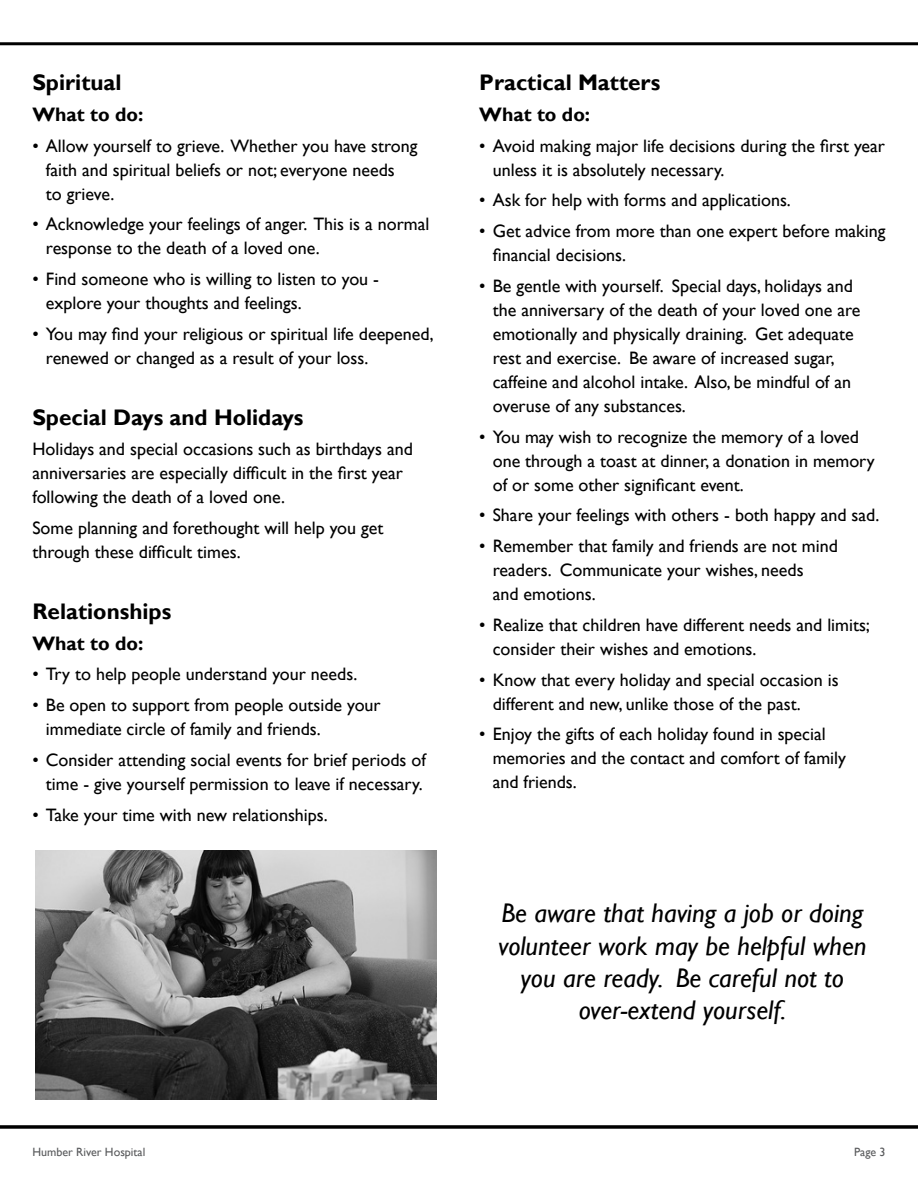
<style>
.page{position:relative;width:918px;height:1188px;background:#fff}
.page>*{position:absolute;margin:0;border:0;box-sizing:border-box;transform-origin:0 0}
.t1{font:italic 27px/32.4px "Gill Sans";color:#000;text-align:center}
.t2{font:700 22.5px "Gill Sans";color:#000}
.t3{font:700 19.5px "Gill Sans";color:#000}
.t4{font:18px/24px "Gill Sans";color:#000}
.t5{font:12px "Gill Sans";color:#58595b}
</style>
<div class="page">
<hr style="left:0;top:42px;width:918px;height:3px;background:#000">
<hr style="left:0;top:1125px;width:918px;height:3px;background:#000">
<img style="left:35px;top:850px;width:402px;height:249px">
<p class="t2" style="left:32px;top:69px;width:91px">Spiritual</p>
<p class="t3" style="left:32px;top:103px;width:112px">What to do:</p>
<p class="t4" style="left:46px;top:134px;width:373px;text-indent:-14px">• Allow yourself to grieve. Whether you have strong faith and spiritual beliefs or not; everyone needs<br>to grieve.</p>
<p class="t4" style="left:46px;top:213px;width:385px;text-indent:-14px">• Acknowledge your feelings of anger. This is a normal response to the death of a loved one.</p>
<p class="t4" style="left:46px;top:267px;width:335px;text-indent:-14px">• Find someone who is willing to listen to you - explore your thoughts and feelings.</p>
<p class="t4" style="left:46px;top:322px;width:389px;text-indent:-14px">• You may find your religious or spiritual life deepened, renewed or changed as a result of your loss.</p>
<p class="t2" style="left:32px;top:404px;width:273px">Special Days and Holidays</p>
<p class="t4" style="left:32px;top:438px;width:382px">Holidays and special occasions such as birthdays and anniversaries are especially difficult in the first year following the death of a loved one.</p>
<p class="t4" style="left:32px;top:516px;width:353px">Some planning and forethought will help you get through these difficult times.</p>
<p class="t2" style="left:32px;top:598px;width:140px">Relationships</p>
<p class="t3" style="left:32px;top:631px;width:112px">What to do:</p>
<p class="t4" style="left:32px;top:663px;width:326px">• Try to help people understand your needs.</p>
<p class="t4" style="left:46px;top:693px;width:336px;text-indent:-14px">• Be open to support from people outside your immediate circle of family and friends.</p>
<p class="t4" style="left:32px;top:748px;width:395px;text-align:center">• Consider attending social events for brief periods of time - give yourself permission to leave if necessary.</p>
<p class="t4" style="left:32px;top:803px;width:297px">• Take your time with new relationships.</p>
<p class="t2" style="left:479px;top:69px;width:183px">Practical Matters</p>
<p class="t3" style="left:479px;top:103px;width:112px">What to do:</p>
<p class="t4" style="left:493px;top:134px;width:394px;text-indent:-14px">• Avoid making major life decisions during the first year unless it is absolutely necessary.</p>
<p class="t4" style="left:479px;top:189px;width:313px">• Ask for help with forms and applications.</p>
<p class="t4" style="left:493px;top:219px;width:394px;text-indent:-14px">• Get advice from more than one expert before making financial decisions.</p>
<p class="t4" style="left:493px;top:274px;width:369px;text-indent:-14px">• Be gentle with yourself. Special days, holidays and the anniversary of the death of your loved one are emotionally and physically draining. Get adequate rest and exercise. Be aware of increased sugar, caffeine and alcohol intake. Also, be mindful of an overuse of any substances.</p>
<p class="t4" style="left:493px;top:425px;width:384px;text-indent:-14px">• You may wish to recognize the memory of a loved one through a toast at dinner, a donation in memory of or some other significant event.</p>
<p class="t4" style="left:479px;top:504px;width:402px">• Share your feelings with others - both happy and sad.</p>
<p class="t4" style="left:493px;top:534px;width:347px;text-indent:-14px">• Remember that family and friends are not mind readers. Communicate your wishes, needs<br>and emotions.</p>
<p class="t4" style="left:493px;top:613px;width:379px;text-indent:-14px">• Realize that children have different needs and limits; consider their wishes and emotions.</p>
<p class="t4" style="left:493px;top:668px;width:348px;text-indent:-14px">• Know that every holiday and special occasion is different and new, unlike those of the past.</p>
<p class="t4" style="left:493px;top:723px;width:355px;text-indent:-14px">• Enjoy the gifts of each holiday found in special memories and the contact and comfort of family and friends.</p>
<h1 class="t1" style="left:498px;top:897px;width:370px">Be aware that having a job or doing volunteer work may be helpful when you are ready. Be careful not to over-extend yourself.</h1>
<p class="t5" style="left:32px;top:1145px;width:114px">Humber River Hospital</p>
<p class="t5" style="left:854px;top:1145px;width:33px">Page 3</p>
</div>
